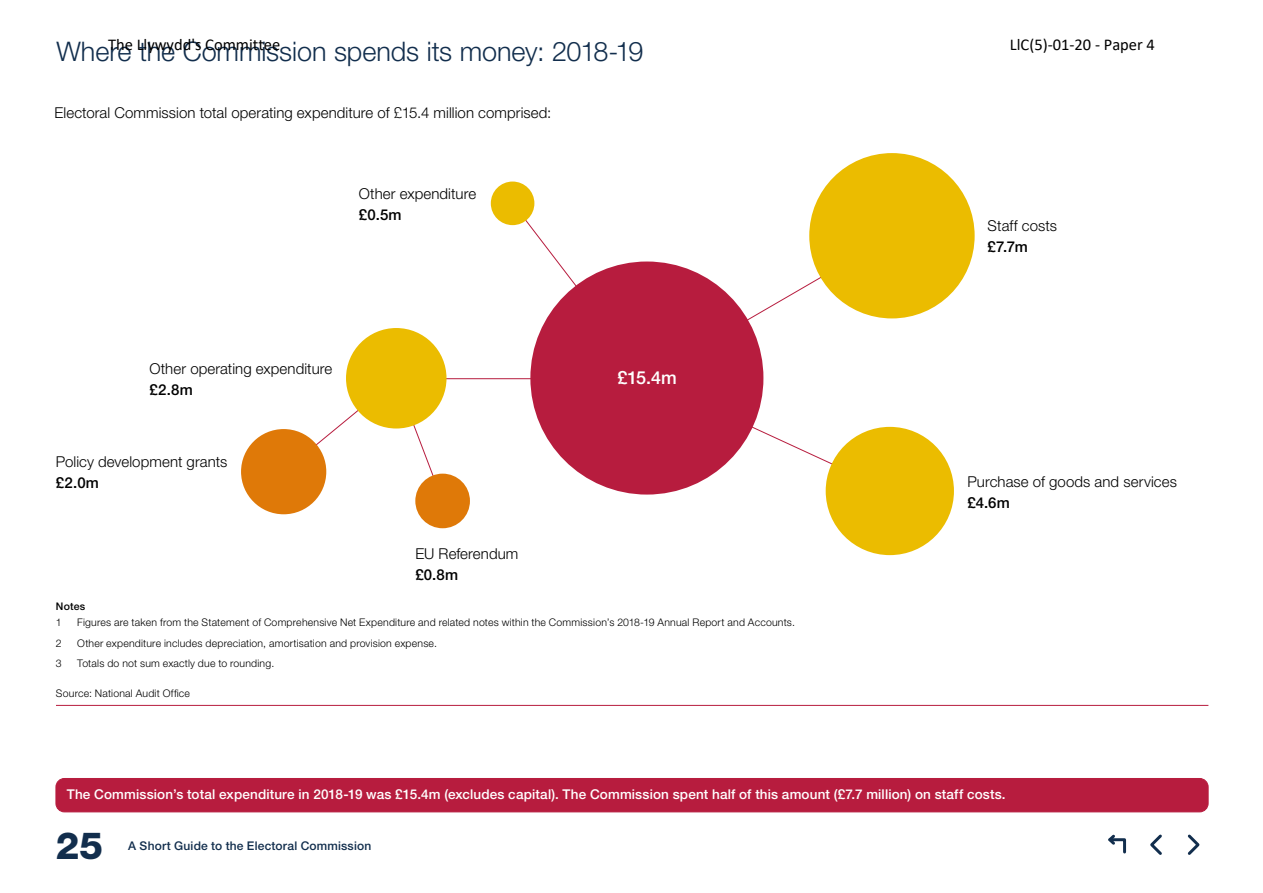
<style>
.page{position:relative;width:1263px;height:893px;background:#fff}
.page>*{position:absolute;margin:0;border:0;box-sizing:border-box;transform-origin:0 0}
.t1{font:800 37.5px "Helvetica Neue LT Std";color:#122e4d}
.heading_2{font:300 27px "Helvetica Neue LT Std";letter-spacing:-.005em;color:#122e4d}
.body_text{font:500 18px "Helvetica Neue LT Std";color:#fff}
.t2{font:16.5px "Calibri";color:#000}
.body_text-2{font:300 15px "Helvetica Neue LT Std";letter-spacing:.005em;color:#000}
.body_text-3{font:500 15px "Helvetica Neue LT Std";letter-spacing:.015em;color:#000}
.body_text-4{font:500 13.5px "Helvetica Neue LT Std";letter-spacing:.01em;color:#fff}
.t3{font:500 12px "Helvetica Neue LT Std";letter-spacing:.015em;color:#122e4d}
.t4{font:300 10.5px "Helvetica Neue LT Std";letter-spacing:.02em;color:#000}
.t5{font:500 10.5px "Helvetica Neue LT Std";letter-spacing:.02em;color:#000}
</style>
<div class="page">
<svg style="left:1108px;top:834px;width:19px;height:20px"></svg>
<svg style="left:1187px;top:834px;width:13px;height:21px"></svg>
<svg style="left:1150px;top:834px;width:12px;height:21px"></svg>
<svg style="left:290px;top:385px;width:153px;height:117px"></svg>
<hr style="left:396px;top:378px;width:251px;height:1px;background:#b71c3e">
<svg style="left:512px;top:202px;width:381px;height:290px"></svg>
<div style="left:56px;top:778px;width:1152px;height:34px;background:#b71c3e;border-radius:9px"></div>
<div style="left:56px;top:778px;width:1152px;height:34px;border:1px solid #b71c3e;border-radius:9px"></div>
<hr style="left:56px;top:705px;width:1152px;height:1px;background:#b71c3e">
<div style="left:809px;top:153px;width:166px;height:165px;background:#ebbc00;border-radius:50%"></div>
<div style="left:826px;top:427px;width:128px;height:128px;background:#ebbc00;border-radius:50%"></div>
<div style="left:346px;top:328px;width:100px;height:100px;background:#ebbc00;border-radius:50%"></div>
<div style="left:241px;top:429px;width:85px;height:85px;background:#df7908;border-radius:50%"></div>
<div style="left:415px;top:474px;width:55px;height:54px;background:#df7908;border-radius:50%"></div>
<div style="left:491px;top:182px;width:43px;height:43px;background:#ebbc00;border-radius:50%"></div>
<div style="left:530px;top:261px;width:233px;height:234px;background:#b71c3e;border-radius:50%"></div>
<h3 class="t2" style="left:108px;top:33px;width:174px">The Llywydd's Committee</h3>
<h3 class="t2" style="left:1010px;top:33px;width:147px">LlC(5)-01-20 - Paper 4</h3>
<p class="heading_2" style="left:56px;top:35px;width:589px">Where the Commission spends its money: 2018-19</p>
<p class="body_text-2" style="left:55px;top:104px;width:498px">Electoral Commission total operating expenditure of £15.4 million comprised:</p>
<p class="body_text-2" style="left:359px;top:184px;width:119px">Other expenditure</p>
<p class="body_text-3" style="left:359px;top:206px;width:44px">£0.5m</p>
<p class="body_text-2" style="left:150px;top:360px;width:184px">Other operating expenditure</p>
<p class="body_text-3" style="left:150px;top:381px;width:45px">£2.8m</p>
<p class="body_text-2" style="left:56px;top:452px;width:173px">Policy development grants</p>
<p class="body_text-3" style="left:56px;top:473px;width:45px">£2.0m</p>
<p class="body_text-2" style="left:415px;top:544px;width:105px">EU Referendum</p>
<p class="body_text-3" style="left:415px;top:566px;width:44px">£0.8m</p>
<p class="body_text" style="left:617px;top:367px;width:61px">£15.4m</p>
<p class="t5" style="left:56px;top:600px;width:31px">Notes</p>
<p class="t4" style="left:56px;top:616px;width:7px">1</p>
<p class="t4" style="left:77px;top:616px;width:719px">Figures are taken from the Statement of Comprehensive Net Expenditure and related notes within the Commission’s 2018-19 Annual Report and Accounts.</p>
<p class="t4" style="left:56px;top:636px;width:7px">2</p>
<p class="t4" style="left:77px;top:636px;width:361px">Other expenditure includes depreciation, amortisation and provision expense.</p>
<p class="t4" style="left:56px;top:657px;width:7px">3</p>
<p class="t4" style="left:77px;top:657px;width:198px">Totals do not sum exactly due to rounding.</p>
<p class="t4" style="left:56px;top:686px;width:136px">Source: National Audit Office</p>
<p class="body_text-2" style="left:988px;top:217px;width:71px">Staff costs</p>
<p class="body_text-3" style="left:988px;top:238px;width:42px">£7.7m</p>
<p class="body_text-2" style="left:967px;top:472px;width:211px">Purchase of goods and services</p>
<p class="body_text-3" style="left:967px;top:493px;width:44px">£4.6m</p>
<p class="body_text-4" style="left:67px;top:786px;width:940px">The Commission’s total expenditure in 2018-19 was £15.4m (excludes capital). The Commission spent half of this amount (£7.7 million) on staff costs.</p>
<h1 class="t1" style="left:56px;top:823px;width:49px">25</h1>
<p class="t3" style="left:128px;top:838px;width:245px">A Short Guide to the Electoral Commission</p>
</div>
